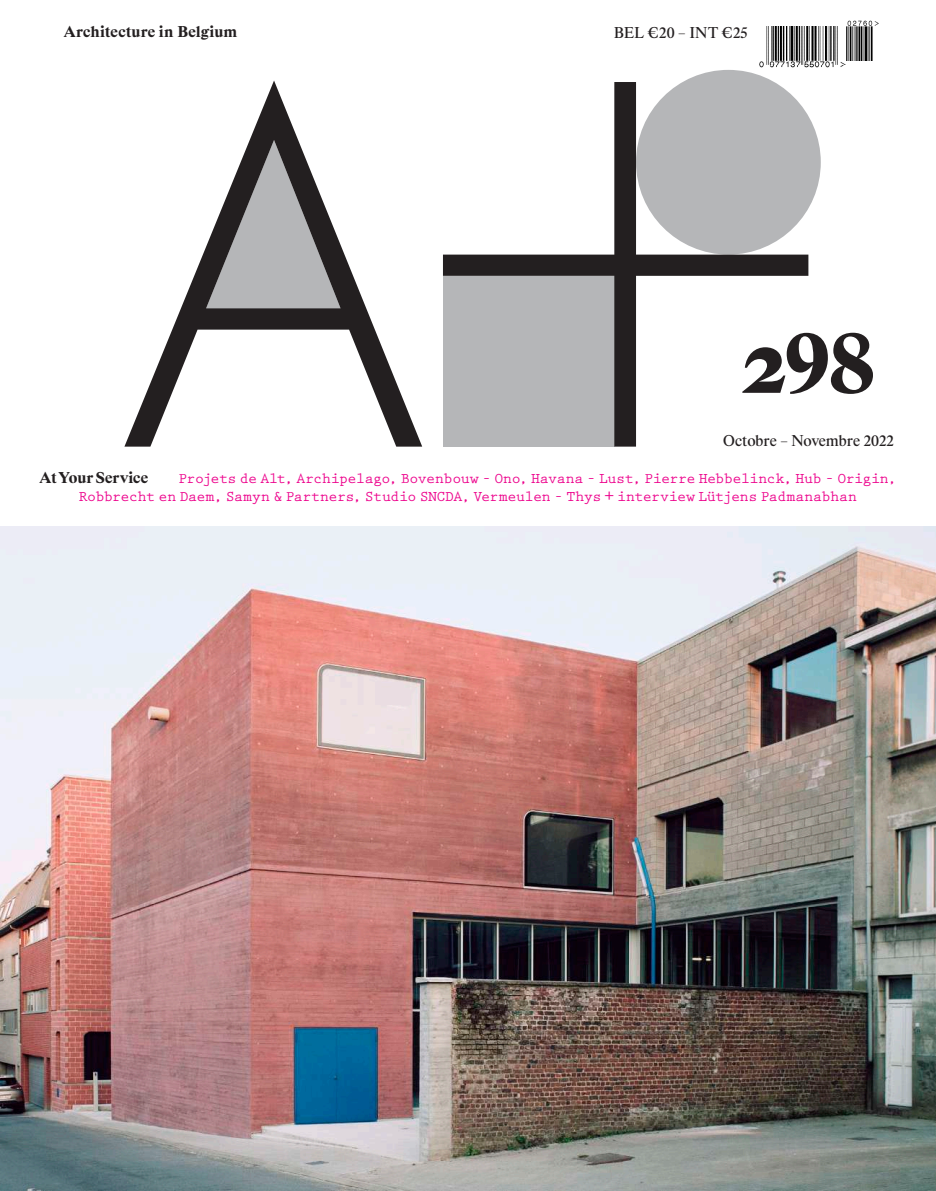
<style>
.page{position:relative;width:936px;height:1191px;background:#fff}
.page>*{position:absolute;margin:0;border:0;box-sizing:border-box;transform-origin:0 0}
.t1{font:84px "Rhymes Black Text";color:#231f20}
.t2{font:700 15px/18px "Prestige Elite Std";letter-spacing:-.035em;color:#ed028c}
.t3{font:15px "Rhymes Black Text";letter-spacing:.005em;color:#231f20}
.t4{font:15px "Rhymes Medium Text";color:#231f20}
</style>
<div class="page">
<img style="left:846px;top:20px;width:32px;height:40px">
<div style="left:636px;top:70px;width:184px;height:184px;background:#b5b6b8;border-radius:50%"></div>
<svg style="left:124px;top:80px;width:684px;height:366px"></svg>
<img style="left:759px;top:26px;width:86px;height:42px">
<img style="left:0;top:526px;width:935px;height:665px">
<p class="t3" style="left:64px;top:23px;width:175px">Architecture in Belgium</p>
<p class="t4" style="left:614px;top:24px;width:135px">BEL €20 – INT €25</p>
<h1 class="t1" style="left:741px;top:313px;width:134px">298</h1>
<p class="t4" style="left:723px;top:432px;width:172px">Octobre – Novembre 2022</p>
<p class="t3" style="left:39px;top:469px;width:110px">At Your Service</p>
<p class="t2" style="left:79px;top:470px;width:819px;text-indent:100px">Projets de Alt, Archipelago, Bovenbouw – Ono, Havana – Lust, Pierre Hebbelinck, Hub – Origin,<br>Robbrecht en Daem, Samyn &amp; Partners, Studio SNCDA, Vermeulen – Thys + interview Lütjens Padmanabhan</p>
</div>
